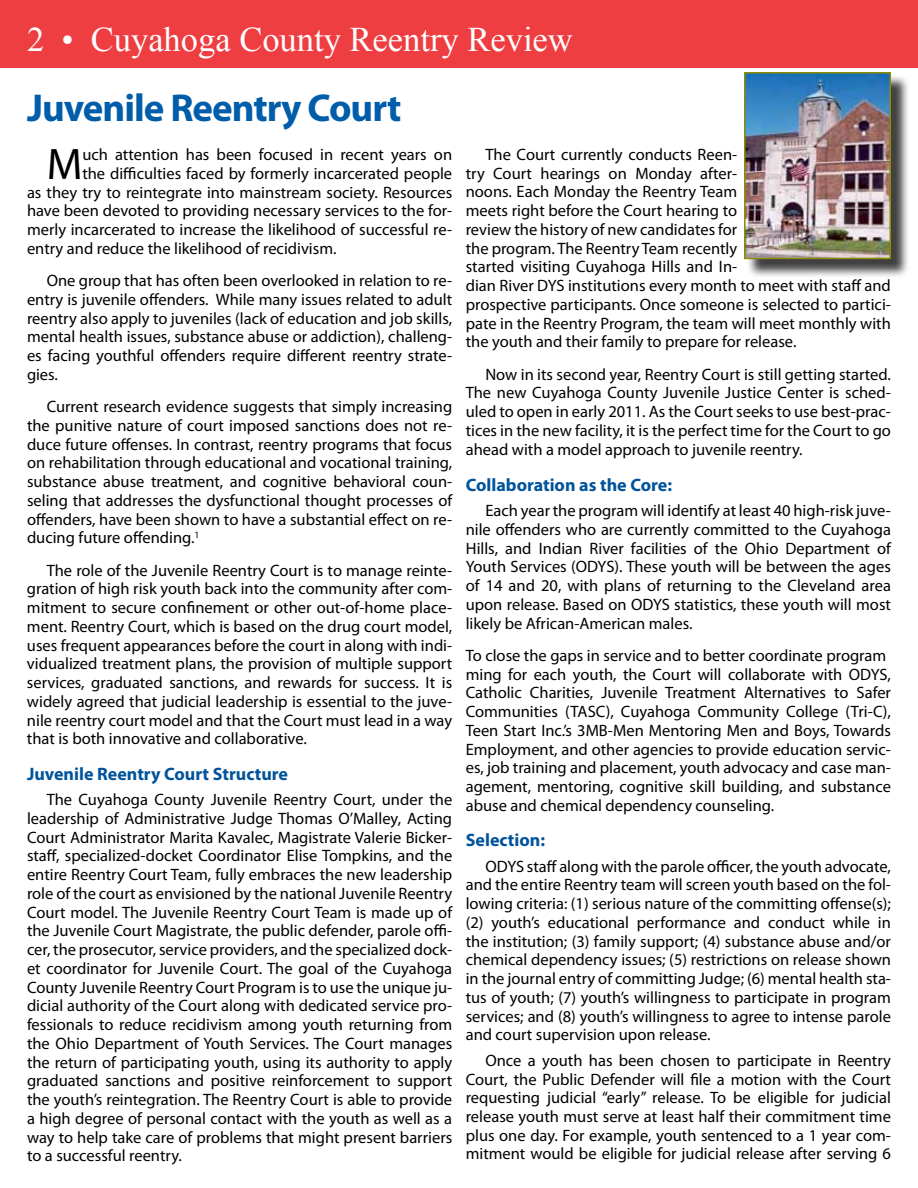
<style>
.page{position:relative;width:918px;height:1188px;background:#fff}
.page>*{position:absolute;margin:0;border:0;box-sizing:border-box;transform-origin:0 0}
.t1{font:44.25px "Myriad Pro";color:#000}
.t2{font:700 39px "Myriad Pro";letter-spacing:-.025em;color:#005daa}
.t3{font:34.5px "Times New Roman";color:#fff}
.t4{font:700 18px "Myriad Pro";color:#00539b}
.t5{font:16.5px/18.8px "Myriad Pro";color:#000;text-align:justify}
</style>
<div class="page">
<div style="left:0;top:0;width:918px;height:68px;background:#ef3e42"></div>
<div style="left:746px;top:74px;width:164px;height:204px;background:#000;opacity:.75"></div>
<img style="left:747px;top:75px;width:141px;height:181px">
<div style="left:744px;top:72px;width:147px;height:187px;border:2px solid #8d8b00"></div>
<h3 class="t3" style="left:27px;top:16px;width:547px">2 • Cuyahoga County Reentry Review</h3>
<h2 class="t2" style="left:27px;top:82px;width:376px">Juvenile Reentry Court</h2>
<h1 class="t1" style="left:47px;top:137px;width:37px">M</h1>
<p class="t5" style="left:82px;top:145px;width:371px">uch attention has been focused in recent years on</p>
<p class="t5" style="left:82px;top:164px;width:371px">the difficulties faced by formerly incarcerated people</p>
<p class="t5" style="left:27px;top:182px;width:427px">as they try to reintegrate into mainstream society. Resources</p>
<p class="t5" style="left:27px;top:201px;width:427px">have been devoted to providing necessary services to the for-</p>
<p class="t5" style="left:27px;top:220px;width:427px">merly incarcerated to increase the likelihood of successful re-</p>
<p class="t5" style="left:27px;top:239px;width:311px">entry and reduce the likelihood of recidivism.</p>
<p class="t5" style="left:27px;top:271px;width:427px;text-indent:20px">One group that has often been overlooked in relation to re&shy;entry is juvenile offenders. While many issues related to adult reentry also apply to juveniles (lack of education and job skills, mental health issues, substance abuse or addiction), challeng&shy;es facing youthful offenders require different reentry strate&shy;gies.</p>
<p class="t5" style="left:27px;top:397px;width:427px;text-indent:20px">Current research evidence suggests that simply increasing the punitive nature of court imposed sanctions does not re&shy;duce future offenses. In contrast, reentry programs that focus on rehabilitation through educational and vocational training, substance abuse treatment, and cognitive behavioral coun&shy;seling that addresses the dysfunctional thought processes of offenders, have been shown to have a substantial effect on re&shy;ducing future offending.<sup>1</sup></p>
<p class="t5" style="left:27px;top:560px;width:427px;text-indent:20px">The role of the Juvenile Reentry Court is to manage reinte&shy;gration of high risk youth back into the community after com&shy;mitment to secure confinement or other out-of-home place&shy;ment. Reentry Court, which is based on the drug court model, uses frequent appearances before the court in along with indi&shy;vidualized treatment plans, the provision of multiple support services, graduated sanctions, and rewards for success. It is widely agreed that judicial leadership is essential to the juve&shy;nile reentry court model and that the Court must lead in a way that is both innovative and collaborative.</p>
<p class="t4" style="left:27px;top:762px;width:263px">Juvenile Reentry Court Structure</p>
<p class="t5" style="left:27px;top:790px;width:427px;text-indent:20px">The Cuyahoga County Juvenile Reentry Court, under the leadership of Administrative Judge Thomas O’Malley, Acting Court Administrator Marita Kavalec, Magistrate Valerie Bicker&shy;staff, specialized-docket Coordinator Elise Tompkins, and the entire Reentry Court Team, fully embraces the new leadership role of the court as envisioned by the national Juvenile Reentry Court model. The Juvenile Reentry Court Team is made up of the Juvenile Court Magistrate, the public defender, parole offi&shy;cer, the prosecutor, service providers, and the specialized dock&shy;et coordinator for Juvenile Court. The goal of the Cuyahoga County Juvenile Reentry Court Program is to use the unique ju&shy;dicial authority of the Court along with dedicated service pro&shy;fessionals to reduce recidivism among youth returning from the Ohio Department of Youth Services. The Court manages the return of participating youth, using its authority to apply graduated sanctions and positive reinforcement to support the youth’s reintegration. The Reentry Court is able to provide a high degree of personal contact with the youth as well as a way to help take care of problems that might present barriers to a successful reentry.</p>
<p class="t5" style="left:466px;top:145px;width:427px;text-align:left;text-indent:20px">The Court currently conducts Reen-<br>try Court hearings on Monday after-<br>noons. Each Monday the Reentry Team<br>meets right before the Court hearing to<br>review the history of new candidates for<br>the program. The Reentry Team recently<br>started visiting Cuyahoga Hills and In-<br>dian River DYS institutions every month to meet with staff and prospective participants. Once someone is selected to partici&shy;pate in the Reentry Program, the team will meet monthly with the youth and their family to prepare for release.</p>
<p class="t5" style="left:466px;top:364px;width:427px;text-indent:20px">Now in its second year, Reentry Court is still getting started.<br>The new Cuyahoga County Juvenile Justice Center is sched&shy;uled to open in early 2011. As the Court seeks to use best-prac&shy;tices in the new facility, it is the perfect time for the Court to go ahead with a model approach to juvenile reentry.</p>
<p class="t4" style="left:466px;top:473px;width:208px">Collaboration as the Core:</p>
<p class="t5" style="left:466px;top:501px;width:427px;text-indent:20px">Each year the program will identify at least 40 high-risk juve&shy;nile offenders who are currently committed to the Cuyahoga Hills, and Indian River facilities of the Ohio Department of Youth Services (ODYS). These youth will be between the ages of 14 and 20, with plans of returning to the Cleveland area upon release. Based on ODYS statistics, these youth will most likely be African-American males.</p>
<p class="t5" style="left:466px;top:646px;width:427px;text-align:left">To close the gaps in service and to better coordinate program ming for each youth, the Court will collaborate with ODYS, Catholic Charities, Juvenile Treatment Alternatives to Safer Communities (TASC), Cuyahoga Community College (Tri-C), Teen Start Inc.’s 3MB-Men Mentoring Men and Boys, Towards Employment, and other agencies to provide education servic&shy;es, job training and placement, youth advocacy and case man&shy;agement, mentoring, cognitive skill building, and substance abuse and chemical dependency counseling.</p>
<p class="t4" style="left:466px;top:828px;width:81px">Selection:</p>
<p class="t5" style="left:466px;top:856px;width:427px;text-indent:20px">ODYS staff along with the parole officer, the youth advocate, and the entire Reentry team will screen youth based on the fol&shy;lowing criteria: (1) serious nature of the committing offense(s); (2) youth’s educational performance and conduct while in the institution; (3) family support; (4) substance abuse and/or chemical dependency issues; (5) restrictions on release shown in the journal entry of committing Judge; (6) mental health sta&shy;tus of youth; (7) youth’s willingness to participate in program services; and (8) youth’s willingness to agree to intense parole and court supervision upon release.</p>
<p class="t5" style="left:466px;top:1051px;width:427px;text-indent:20px">Once a youth has been chosen to participate in Reentry Court, the Public Defender will file a motion with the Court requesting judicial “early” release. To be eligible for judicial release youth must serve at least half their commitment time plus one day. For example, youth sentenced to a 1 year com&shy;mitment would be eligible for judicial release after serving 6</p>
</div>
